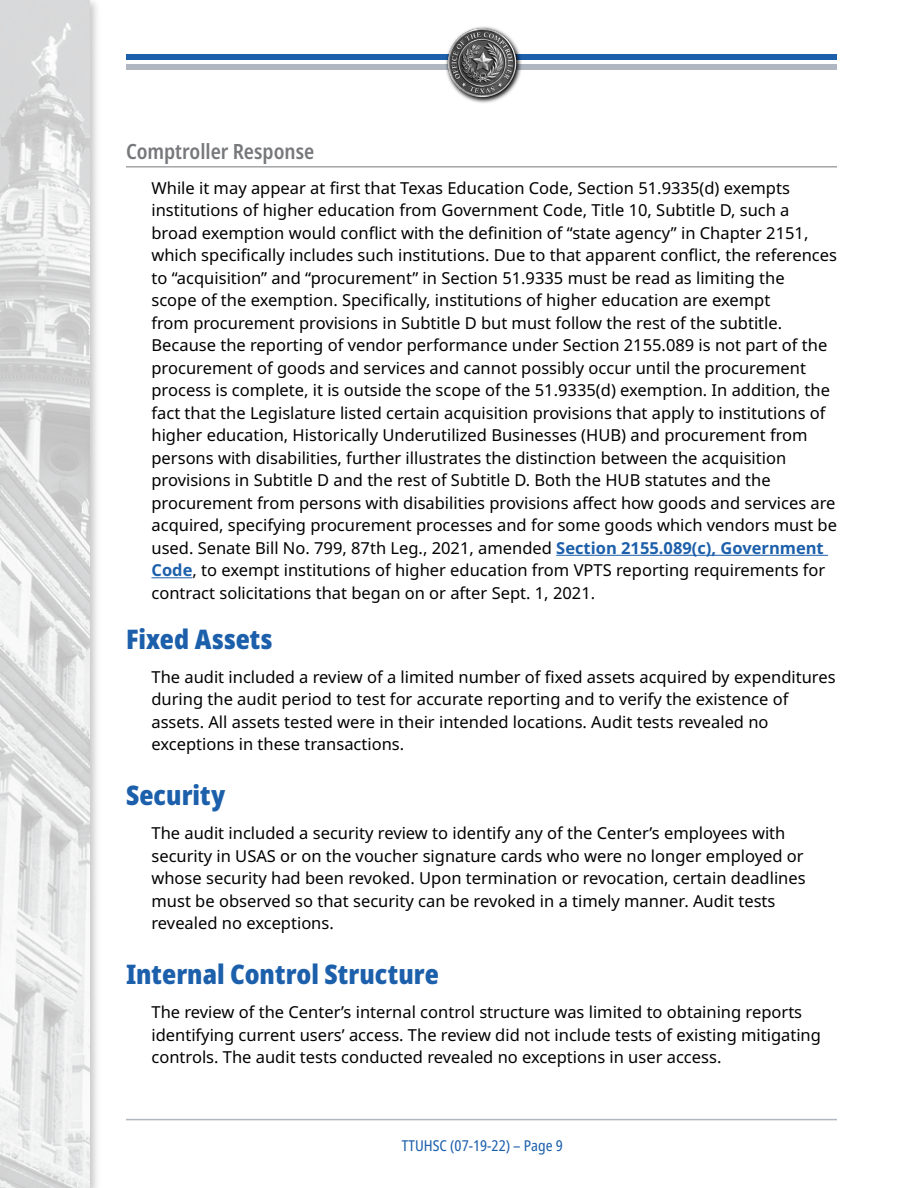
<style>
.page{position:relative;width:918px;height:1188px;background:#fff}
.page>*{position:absolute;margin:0;border:0;box-sizing:border-box;transform-origin:0 0}
.t1{font:900 condensed 27px "Noto Sans";color:#1c5fab}
.t2{font:600 condensed 21px "Noto Sans";color:#77787b}
.t3{font:16.5px/22.5px "Noto Sans";color:#000}
.t4{font:condensed 15px "Noto Sans";color:#1c5fab}
.s1{font-weight:700;color:#1c5fab}
</style>
<div class="page">
<hr style="left:126px;top:1119px;width:711px;height:1px;background:#b0b7c1">
<div style="left:126px;top:54px;width:711px;height:5px;background:#1c5fab"></div>
<div style="left:126px;top:64px;width:711px;height:6px;background:#b0b7c1"></div>
<div style="left:0;top:0;width:101px;height:1188px;background:#000;opacity:.75"></div>
<img style="left:0;top:0;width:90px;height:1188px">
<svg style="left:472px;top:26px;width:50px;height:77px"></svg>
<img style="left:445px;top:27px;width:73px;height:74px">
<hr style="left:126px;top:166px;width:711px;height:1px;background:#77787b">
<hr style="left:556px;top:555px;width:272px;height:1px;background:#1c5fab">
<hr style="left:152px;top:577px;width:40px;height:1px;background:#1c5fab">
<p class="t2" style="left:126px;top:137px;width:190px">Comptroller Response</p>
<p class="t3" style="left:152px;top:177px;width:687px">While it may appear at first that Texas Education Code, Section 51.9335(d) exempts institutions of higher education from Government Code, Title 10, Subtitle D, such a broad exemption would conflict with the definition of “state agency” in Chapter 2151, which specifically includes such institutions. Due to that apparent conflict, the references to “acquisition” and “procurement” in Section 51.9335 must be read as limiting the<br>scope of the exemption. Specifically, institutions of higher education are exempt<br>from procurement provisions in Subtitle D but must follow the rest of the subtitle.<br>Because the reporting of vendor performance under Section 2155.089 is not part of the procurement of goods and services and cannot possibly occur until the procurement process is complete, it is outside the scope of the 51.9335(d) exemption. In addition, the fact that the Legislature listed certain acquisition provisions that apply to institutions of higher education, Historically Underutilized Businesses (HUB) and procurement from persons with disabilities, further illustrates the distinction between the acquisition provisions in Subtitle D and the rest of Subtitle D. Both the HUB statutes and the procurement from persons with disabilities provisions affect how goods and services are acquired, specifying procurement processes and for some goods which vendors must be used. Senate Bill No. 799, 87th Leg., 2021, amended <span class="s1">Section 2155.089(c), Government Code</span>, to exempt institutions of higher education from VPTS reporting requirements for contract solicitations that began on or after Sept. 1, 2021.</p>
<h1 class="t1" style="left:126px;top:619px;width:148px">Fixed Assets</h1>
<p class="t3" style="left:152px;top:666px;width:686px">The audit included a review of a limited number of fixed assets acquired by expenditures during the audit period to test for accurate reporting and to verify the existence of assets. All assets tested were in their intended locations. Audit tests revealed no exceptions in these transactions.</p>
<h1 class="t1" style="left:126px;top:775px;width:101px">Security</h1>
<p class="t3" style="left:152px;top:822px;width:656px">The audit included a security review to identify any of the Center’s employees with security in USAS or on the voucher signature cards who were no longer employed or whose security had been revoked. Upon termination or revocation, certain deadlines must be observed so that security can be revoked in a timely manner. Audit tests revealed no exceptions.</p>
<h1 class="t1" style="left:126px;top:954px;width:314px">Internal Control Structure</h1>
<p class="t3" style="left:152px;top:1001px;width:671px">The review of the Center’s internal control structure was limited to obtaining reports identifying current users’ access. The review did not include tests of existing mitigating controls. The audit tests conducted revealed no exceptions in user access.</p>
<p class="t4" style="left:402px;top:1135px;width:163px">TTUHSC (07-19-22) – Page 9</p>
</div>
